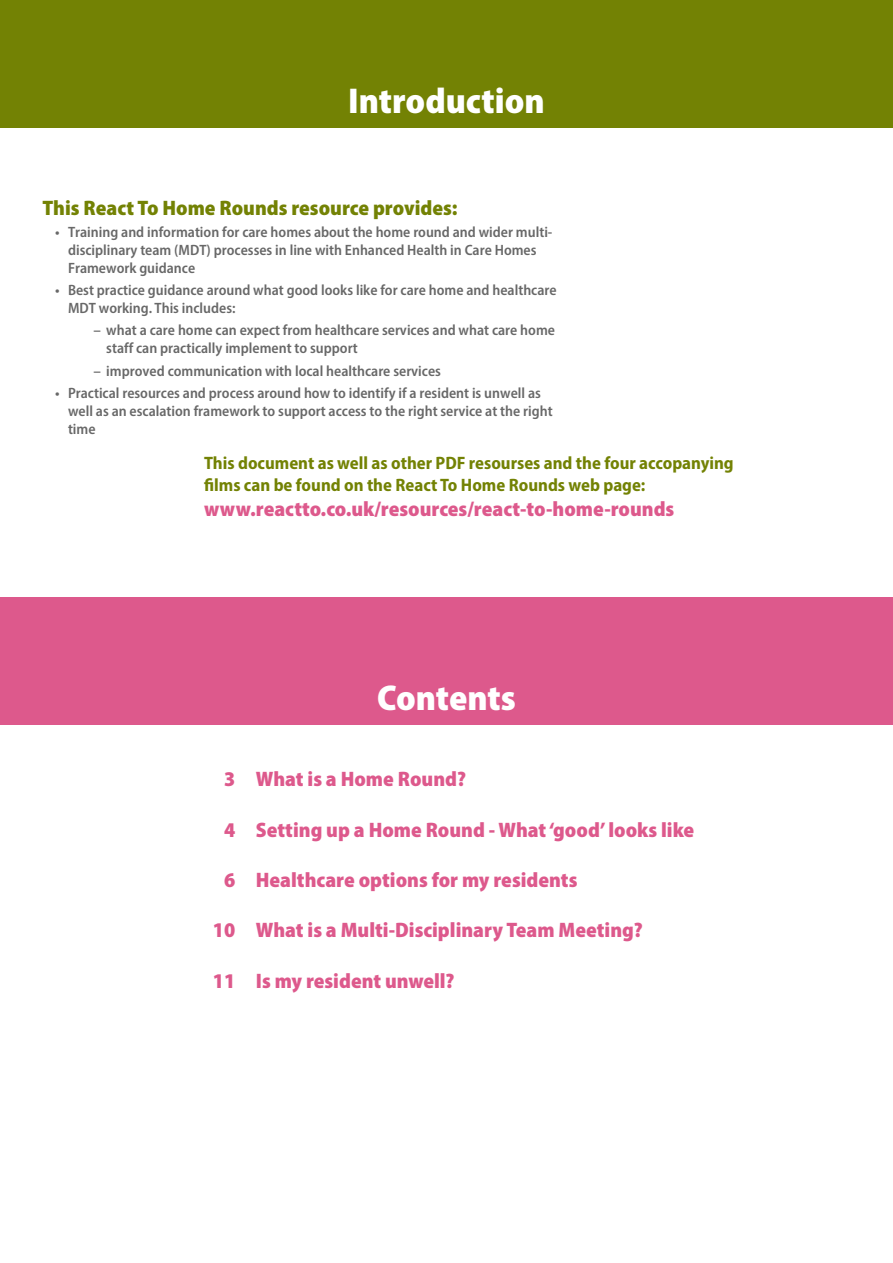
<style>
.page{position:relative;width:893px;height:1263px;background:#fff}
.page>*{position:absolute;margin:0;border:0;box-sizing:border-box;transform-origin:0 0}
.t1{font:900 semi-condensed 36px "Myriad Pro";color:#fff}
.t2{font:900 semi-condensed 21px "Myriad Pro";color:#dd598c}
.t3{font:900 semi-condensed 21px "Myriad Pro";color:#738204}
.t4{font:700 semi-condensed 18px/21.6px "Myriad Pro";color:#738204}
.t5{font:600 semi-condensed 15px/18px "Myriad Pro";color:#686868}
</style>
<div class="page">
<div style="left:0;top:0;width:893px;height:128px;background:#738204"></div>
<div style="left:0;top:597px;width:893px;height:128px;background:#dd598c"></div>
<h1 class="t1" style="left:348px;top:77px;width:198px">Introduction</h1>
<h2 class="t3" style="left:43px;top:194px;width:417px">This React To Home Rounds resource provides:</h2>
<p class="t5" style="left:68px;top:222px;width:486px;text-indent:-13px">• Training and information for care homes about the home round and wider multi&shy;disciplinary team (MDT) processes in line with Enhanced Health in Care Homes<br>Framework guidance</p>
<p class="t5" style="left:68px;top:281px;width:490px;text-indent:-13px">• Best practice guidance around what good looks like for care home and healthcare<br>MDT working. This includes:</p>
<p class="t5" style="left:106px;top:321px;width:450px;text-indent:-13px">– what a care home can expect from healthcare services and what care home staff can practically implement to support</p>
<p class="t5" style="left:94px;top:361px;width:349px">– improved communication with local healthcare services</p>
<p class="t5" style="left:68px;top:383px;width:486px;text-indent:-13px">• Practical resources and process around how to identify if a resident is unwell as well as an escalation framework to support access to the right service at the right time</p>
<p class="t4" style="left:204px;top:452px;width:531px">This document as well as other PDF resourses and the four accopanying films can be found on the React To Home Rounds web page:</p>
<h2 class="t2" style="left:204px;top:495px;width:472px">www.reactto.co.uk/resources/react-to-home-rounds</h2>
<h1 class="t1" style="left:377px;top:674px;width:140px">Contents</h1>
<h2 class="t2" style="left:224px;top:765px;width:13px">3</h2>
<h2 class="t2" style="left:224px;top:816px;width:13px">4</h2>
<h2 class="t2" style="left:224px;top:866px;width:13px">6</h2>
<h2 class="t2" style="left:213px;top:916px;width:24px">10</h2>
<h2 class="t2" style="left:213px;top:967px;width:24px">11</h2>
<h2 class="t2" style="left:256px;top:765px;width:212px">What is a Home Round?</h2>
<h2 class="t2" style="left:256px;top:816px;width:440px">Setting up a Home Round - What ‘good’ looks like</h2>
<h2 class="t2" style="left:256px;top:866px;width:323px">Healthcare options for my residents</h2>
<h2 class="t2" style="left:256px;top:916px;width:389px">What is a Multi-Disciplinary Team Meeting?</h2>
<h2 class="t2" style="left:256px;top:967px;width:200px">Is my resident unwell?</h2>
</div>
